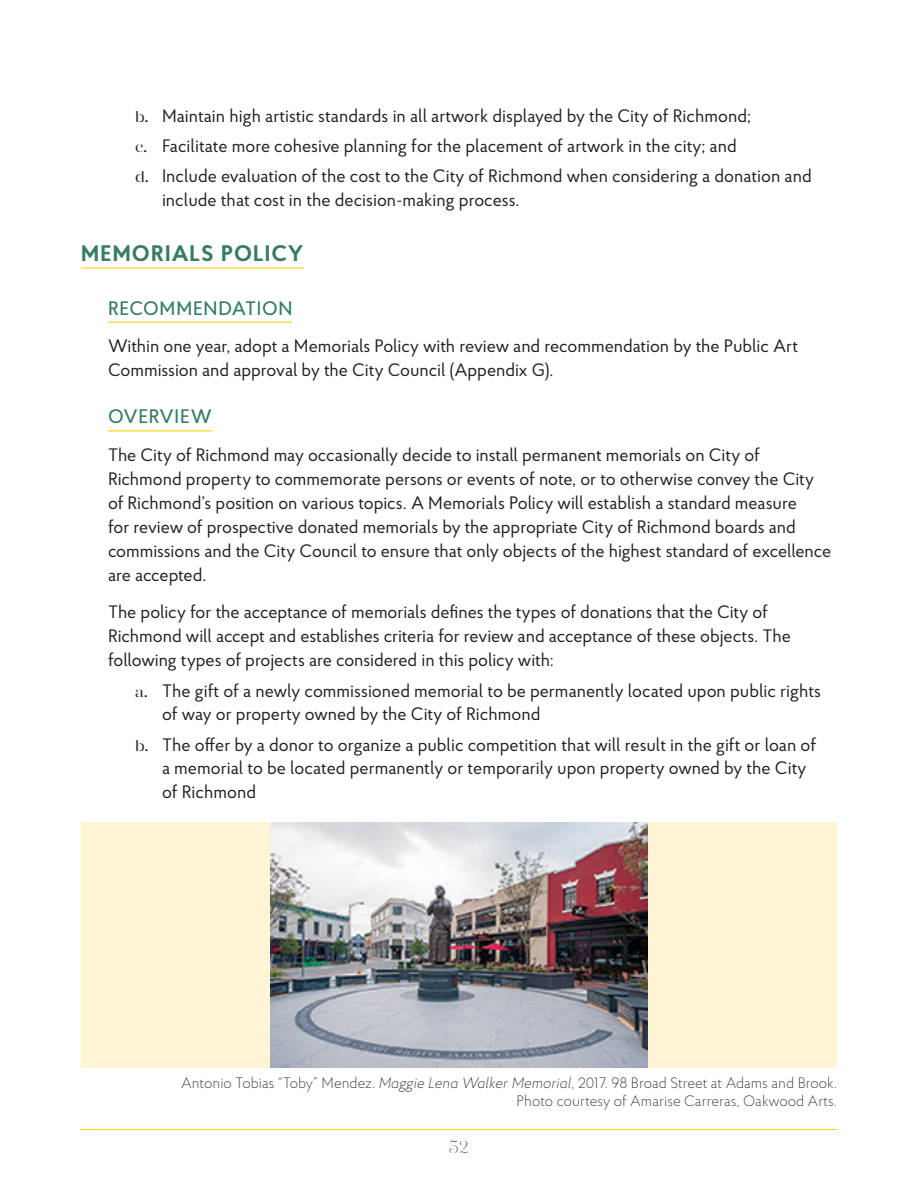
<style>
.page{position:relative;width:918px;height:1188px;background:#fff}
.page>*{position:absolute;margin:0;border:0;box-sizing:border-box;transform-origin:0 0}
.t1{font:700 22.5px "Proba Pro";letter-spacing:.05em;color:#387c65}
.t2{font:500 19.5px "Proba Pro";letter-spacing:.03em;color:#387c65}
.t3{font:18px/24px "Proba Pro";color:#231f20}
.t4{font:200 18px "Gabriela Stencil";color:#3e3e3f}
.image_credit{font:200 15px/18px "Proba Pro";color:#231f20;text-align:right}
.s1{font-family:"Gabriela Stencil";font-size:15px}
.s2{font-style:italic}
</style>
<div class="page">
<hr style="left:81px;top:1129px;width:756px;height:1px;background:#fcd308">
<hr style="left:81px;top:268px;width:222px;height:1px;background:#fcd308">
<hr style="left:108px;top:322px;width:185px;height:1px;background:#fcd308">
<hr style="left:108px;top:430px;width:104px;height:1px;background:#fcd308">
<div style="left:81px;top:822px;width:756px;height:246px;background:#fdf5d3"></div>
<img style="left:270px;top:822px;width:378px;height:245px">
<p class="t3" style="left:135px;top:103px;width:618px"><span class="s1">b.</span> Maintain high artistic standards in all artwork displayed by the City of Richmond;</p>
<p class="t3" style="left:135px;top:133px;width:603px"><span class="s1">c.</span> Facilitate more cohesive planning for the placement of artwork in the city; and</p>
<p class="t3" style="left:162px;top:164px;width:651px;text-indent:-27px"><span class="s1">d.</span> Include evaluation of the cost to the City of Richmond when considering a donation and include that cost in the decision-making process.</p>
<p class="t1" style="left:81px;top:238px;width:224px">MEMORIALS POLICY</p>
<p class="t2" style="left:108px;top:296px;width:186px">RECOMMENDATION</p>
<p class="t3" style="left:108px;top:334px;width:692px">Within one year, adopt a Memorials Policy with review and recommendation by the Public Art<br>Commission and approval by the City Council (Appendix G).</p>
<p class="t2" style="left:108px;top:404px;width:105px">OVERVIEW</p>
<p class="t3" style="left:108px;top:442px;width:725px">The City of Richmond may occasionally decide to install permanent memorials on City of Richmond property to commemorate persons or events of note, or to otherwise convey the City of Richmond’s position on various topics. A Memorials Policy will establish a standard measure<br>for review of prospective donated memorials by the appropriate City of Richmond boards and commissions and the City Council to ensure that only objects of the highest standard of excellence are accepted.</p>
<p class="t3" style="left:108px;top:600px;width:684px">The policy for the acceptance of memorials defines the types of donations that the City of<br>Richmond will accept and establishes criteria for review and acceptance of these objects. The following types of projects are considered in this policy with:</p>
<p class="t3" style="left:162px;top:678px;width:661px;text-indent:-27px"><span class="s1">a.</span> The gift of a newly commissioned memorial to be permanently located upon public rights of way or property owned by the City of Richmond</p>
<p class="t3" style="left:162px;top:732px;width:656px;text-indent:-27px"><span class="s1">b.</span> The offer by a donor to organize a public competition that will result in the gift or loan of a memorial to be located permanently or temporarily upon property owned by the City of Richmond</p>
<p class="image_credit" style="left:181px;top:1074px;width:657px">Antonio Tobias “Toby” Mendez. <span class="s2">Maggie Lena Walker Memorial</span>, 2017. 98 Broad Street at Adams and Brook.<br>Photo courtesy of Amarise Carreras, Oakwood Arts.</p>
<p class="t4" style="left:449px;top:1137px;width:22px">52</p>
</div>
